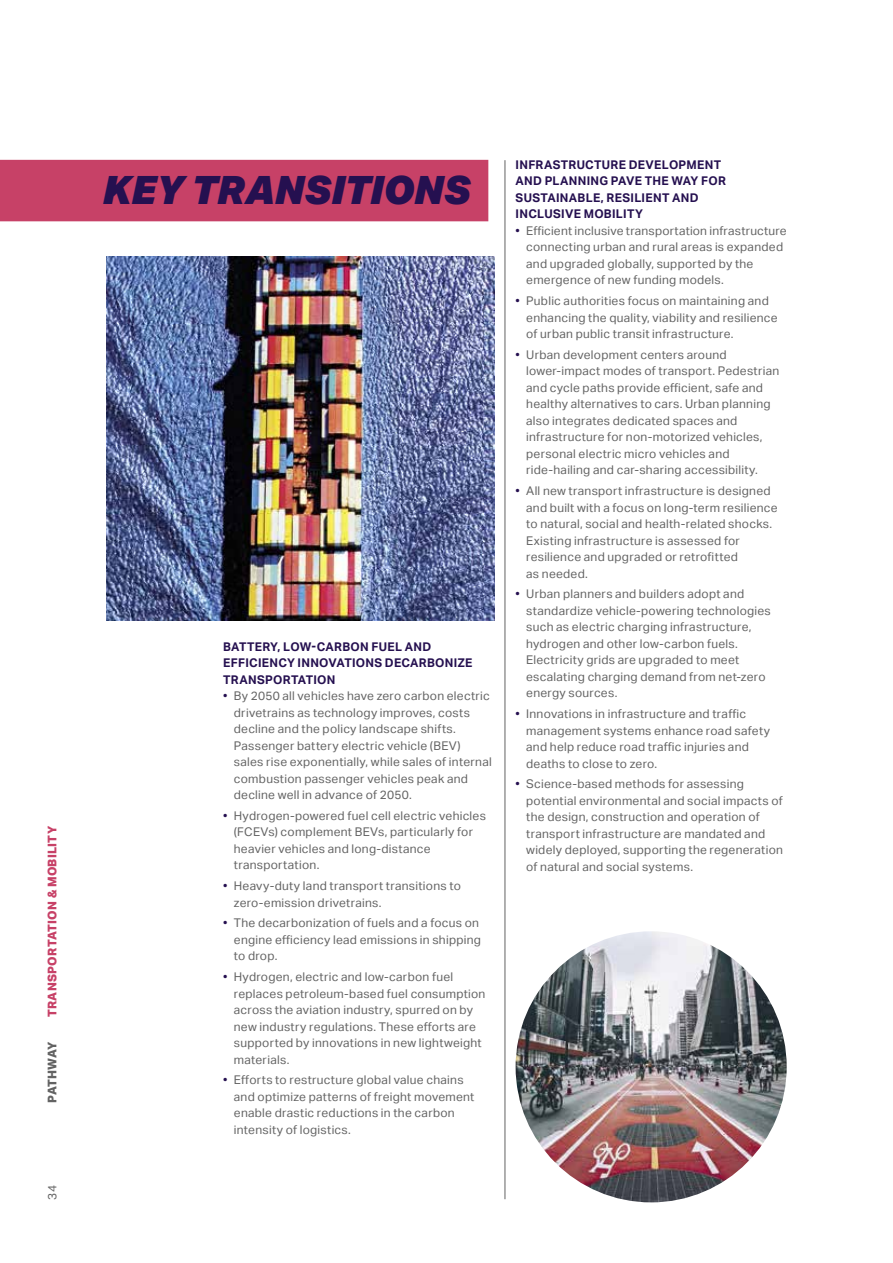
<style>
.page{position:relative;width:893px;height:1263px;background:#fff}
.page>*{position:absolute;margin:0;border:0;box-sizing:border-box;transform-origin:0 0}
.t1{font:italic 900 39px "Aktiv Grotesk";letter-spacing:-.005em;color:#251050}
.t2{font:12px/16.5px "Aktiv Grotesk";letter-spacing:.02em;color:#636363}
.t3{font:700 12px/16.5px "Aktiv Grotesk";letter-spacing:.025em;color:#251050}
.t4{font:800 12px "Aktiv Grotesk";letter-spacing:.02em;color:#c74167}
.t5{font:800 12px "Aktiv Grotesk";letter-spacing:-.025em;color:#636363}
.s1{color:#251050}
</style>
<div class="page">
<hr style="left:505px;top:160px;width:1px;height:1039px;background:#636363">
<img style="left:106px;top:257px;width:388px;height:364px">
<img style="left:516px;top:931px;width:271px;height:271px;border-radius:136px">
<div style="left:0;top:160px;width:488px;height:61px;background:#c74167"></div>
<p class="t4" style="left:44px;top:1017px;width:193px;rotate:-90deg">TRANSPORTATION &amp; MOBILITY</p>
<p class="t5" style="left:44px;top:1103px;width:63px;rotate:-90deg">PATHWAY</p>
<p class="t2" style="left:44px;top:1200px;width:16px;rotate:-90deg">34</p>
<h1 class="t1" style="left:102px;top:165px;width:370px">KEY TRANSITIONS</h1>
<p class="t3" style="left:223px;top:638px;width:251px">BATTERY, LOW-CARBON FUEL AND<br>EFFICIENCY INNOVATIONS DECARBONIZE<br>TRANSPORTATION</p>
<p class="t2" style="left:234px;top:688px;width:259px;text-indent:-11px"><span class="s1">•</span> By 2050 all vehicles have zero carbon electric drivetrains as technology improves, costs decline and the policy landscape shifts.<br>Passenger battery electric vehicle (BEV) sales rise exponentially, while sales of internal combustion passenger vehicles peak and decline well in advance of 2050.</p>
<p class="t2" style="left:234px;top:807px;width:254px;text-indent:-11px"><span class="s1">•</span> Hydrogen-powered fuel cell electric vehicles (FCEVs) complement BEVs, particularly for heavier vehicles and long-distance transportation.</p>
<p class="t2" style="left:234px;top:878px;width:229px;text-indent:-11px"><span class="s1">•</span> Heavy-duty land transport transitions to zero-emission drivetrains.</p>
<p class="t2" style="left:234px;top:915px;width:249px;text-indent:-11px"><span class="s1">•</span> The decarbonization of fuels and a focus on engine efficiency lead emissions in shipping to drop.</p>
<p class="t2" style="left:234px;top:969px;width:253px;text-indent:-11px"><span class="s1">•</span> Hydrogen, electric and low-carbon fuel replaces petroleum-based fuel consumption across the aviation industry, spurred on by new industry regulations. These efforts are supported by innovations in new lightweight materials.</p>
<p class="t2" style="left:234px;top:1072px;width:242px;text-indent:-11px"><span class="s1">•</span> Efforts to restructure global value chains and optimize patterns of freight movement enable drastic reductions in the carbon intensity of logistics.</p>
<p class="t3" style="left:516px;top:156px;width:212px">INFRASTRUCTURE DEVELOPMENT<br>AND PLANNING PAVE THE WAY FOR<br>SUSTAINABLE, RESILIENT AND<br>INCLUSIVE MOBILITY</p>
<p class="t2" style="left:526px;top:222px;width:262px;text-indent:-11px"><span class="s1">•</span> Efficient inclusive transportation infrastructure connecting urban and rural areas is expanded and upgraded globally, supported by the emergence of new funding models.</p>
<p class="t2" style="left:526px;top:293px;width:253px;text-indent:-11px"><span class="s1">•</span> Public authorities focus on maintaining and enhancing the quality, viability and resilience of urban public transit infrastructure.</p>
<p class="t2" style="left:526px;top:346px;width:255px;text-indent:-11px"><span class="s1">•</span> Urban development centers around lower-impact modes of transport. Pedestrian and cycle paths provide efficient, safe and healthy alternatives to cars. Urban planning also integrates dedicated spaces and infrastructure for non-motorized vehicles, personal electric micro vehicles and ride-hailing and car-sharing accessibility.</p>
<p class="t2" style="left:526px;top:483px;width:253px;text-indent:-11px"><span class="s1">•</span> All new transport infrastructure is designed and built with a focus on long-term resilience to natural, social and health-related shocks.<br>Existing infrastructure is assessed for resilience and upgraded or retrofitted<br>as needed.</p>
<p class="t2" style="left:526px;top:586px;width:246px;text-indent:-11px"><span class="s1">•</span> Urban planners and builders adopt and standardize vehicle-powering technologies such as electric charging infrastructure, hydrogen and other low-carbon fuels.<br>Electricity grids are upgraded to meet escalating charging demand from net-zero energy sources.</p>
<p class="t2" style="left:526px;top:706px;width:245px;text-indent:-11px"><span class="s1">•</span> Innovations in infrastructure and traffic management systems enhance road safety and help reduce road traffic injuries and deaths to close to zero.</p>
<p class="t2" style="left:526px;top:776px;width:258px;text-indent:-11px"><span class="s1">•</span> Science-based methods for assessing potential environmental and social impacts of the design, construction and operation of transport infrastructure are mandated and widely deployed, supporting the regeneration of natural and social systems.</p>
</div>
